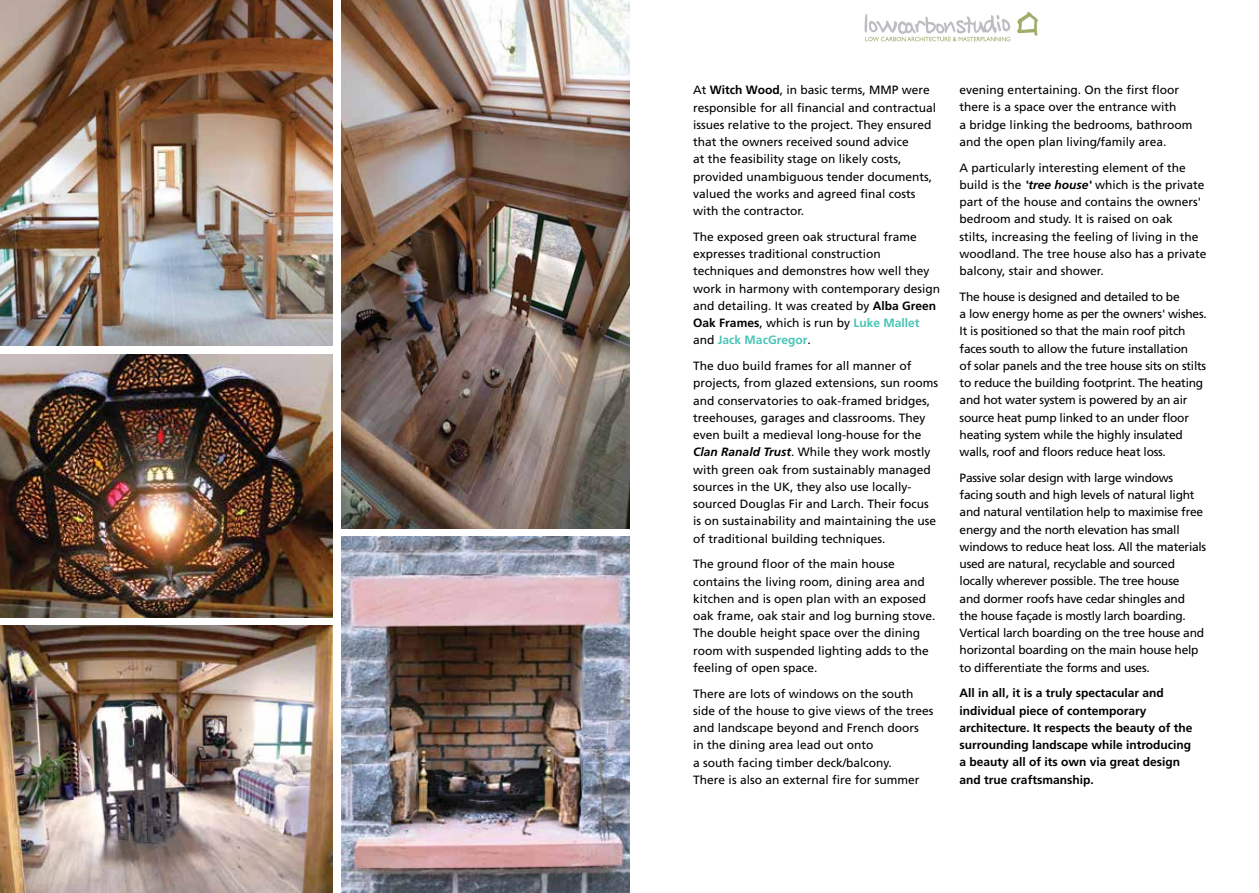
<style>
.page{position:relative;width:1259px;height:893px;background:#fff}
.page>*{position:absolute;margin:0;border:0;box-sizing:border-box;transform-origin:0 0}
.t1{font:12px/17.2px "Frutiger";color:#000}
.t2{font:12px/17.2px "Frutiger";letter-spacing:-.02em;color:#000}
.t3{font:700 12px/17.2px "Frutiger";color:#000}
.s1{font-weight:700}
.s2{font-weight:700;color:#49c5b6}
.s3{font-weight:700;font-style:italic}
</style>
<div class="page">
<img style="left:341px;top:537px;width:288px;height:356px">
<img style="left:0;top:626px;width:333px;height:267px">
<img style="left:341px;top:0;width:288px;height:528px">
<img style="left:0;top:0;width:333px;height:346px">
<img style="left:0;top:354px;width:333px;height:263px">
<img style="left:864px;top:12px;width:174px;height:29px">
<p class="t1" style="left:693px;top:81px;width:244px">At <span class="s1">Witch Wood</span>, in basic terms, MMP were responsible for all financial and contractual issues relative to the project. They ensured that the owners received sound advice<br>at the feasibility stage on likely costs, provided unambiguous tender documents, valued the works and agreed final costs with the contractor.</p>
<p class="t1" style="left:693px;top:228px;width:248px">The exposed green oak structural frame expresses traditional construction techniques and demonstres how well they work in harmony with contemporary design and detailing. It was created by <span class="s1">Alba Green oak Frames</span>, which is run by <span class="s2">Luke Mallet </span>and <span class="s2">Jack MacGregor</span>.</p>
<p class="t1" style="left:693px;top:357px;width:246px">The duo build frames for all manner of projects, from glazed extensions, sun rooms and conservatories to oak-framed bridges, treehouses, garages and classrooms. They even built a medieval long-house for the <span class="s3">Clan Ranald Trust</span>. While they work mostly with green oak from sustainably managed sources in the UK, they also use locally&shy;sourced Douglas Fir and Larch. Their focus is on sustainability and maintaining the use of traditional building techniques.</p>
<p class="t1" style="left:693px;top:555px;width:244px">The ground floor of the main house contains the living room, dining area and kitchen and is open plan with an exposed oak frame, oak stair and log burning stove.<br>The double height space over the dining room with suspended lighting adds to the feeling of open space.</p>
<p class="t1" style="left:693px;top:685px;width:242px">There are lots of windows on the south side of the house to give views of the trees and landscape beyond and French doors<br>in the dining area lead out onto<br>a south facing timber deck/balcony.<br>There is also an external fire for summer</p>
<p class="t1" style="left:959px;top:81px;width:234px">evening entertaining. On the first floor there is a space over the entrance with<br>a bridge linking the bedrooms, bathroom and the open plan living/family area.</p>
<p class="t1" style="left:959px;top:159px;width:248px">A particularly interesting element of the build is the <span class="s3">'tree house'</span> which is the private part of the house and contains the owners' bedroom and study. It is raised on oak<br>stilts, increasing the feeling of living in the woodland. The tree house also has a private balcony, stair and shower.</p>
<p class="t2" style="left:959px;top:288px;width:249px">The house is designed and detailed to be<br>a low energy home as per the owners' wishes.<br>It is positioned so that the main roof pitch faces south to allow the future installation<br>of solar panels and the tree house sits on stilts to reduce the building footprint. The heating and hot water system is powered by an air source heat pump linked to an under floor heating system while the highly insulated walls, roof and floors reduce heat loss.</p>
<p class="t2" style="left:959px;top:469px;width:248px">Passive solar design with large windows facing south and high levels of natural light and natural ventilation help to maximise free energy and the north elevation has small windows to reduce heat loss. All the materials used are natural, recyclable and sourced locally wherever possible. The tree house<br>and dormer roofs have cedar shingles and<br>the house façade is mostly larch boarding.<br>Vertical larch boarding on the tree house and horizontal boarding on the main house help to differentiate the forms and uses.</p>
<p class="t3" style="left:959px;top:684px;width:234px">All in all, it is a truly spectacular and individual piece of contemporary architecture. It respects the beauty of the surrounding landscape while introducing a beauty all of its own via great design and true craftsmanship.</p>
</div>
